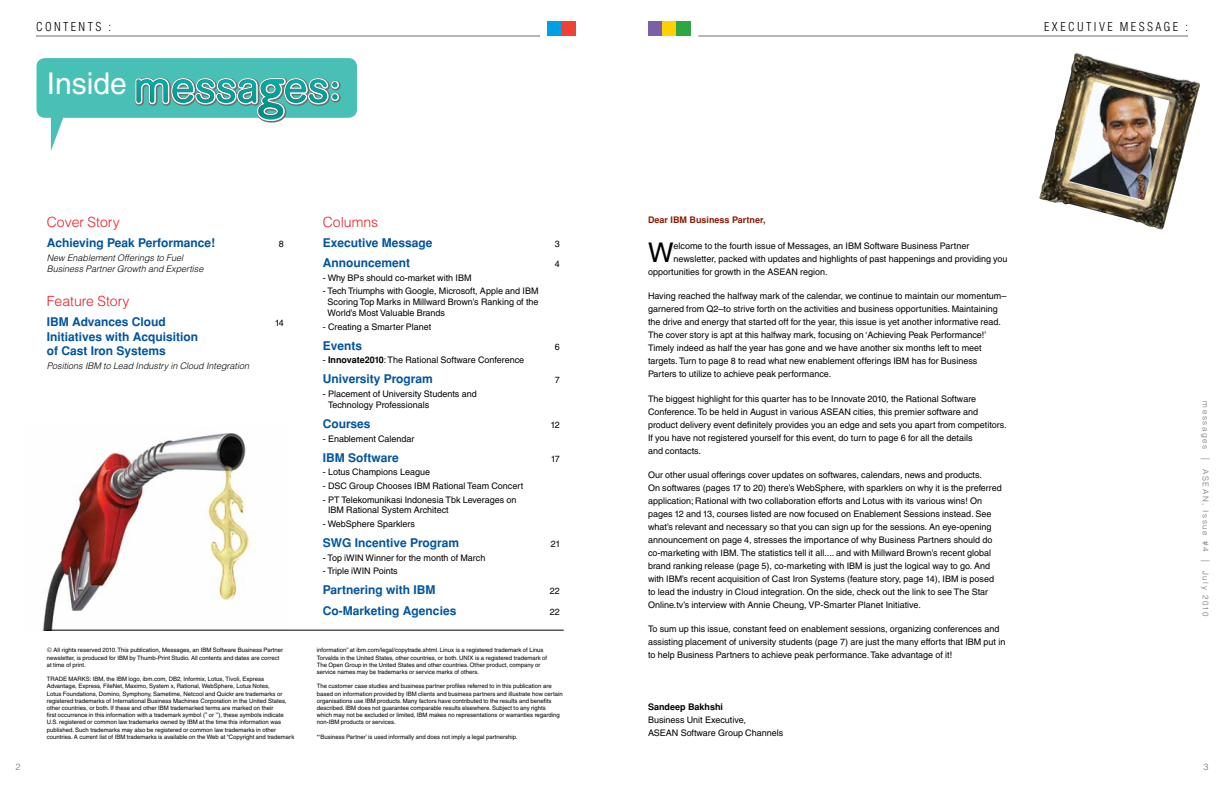
<style>
.page{position:relative;width:1224px;height:792px;background:#fff}
.page>*{position:absolute;margin:0;border:0;box-sizing:border-box;transform-origin:0 0}
.t1{font:30px "IBM Helvetica 2004";color:#fff}
.t2{font:27.1px "IBM Helvetica 2004";color:#000}
.t3{font:300 14px "IBM Helvetica 2004";color:#ed1d24}
.t4{font:700 12px/14.4px "IBM Helvetica 2004";color:#00549e}
.t5{font:300 12px "IBM Helvetica Cond 2004";letter-spacing:.2em;color:#000}
.t6{font:9px/13px "IBM Helvetica 2004";color:#000}
.t7{font:italic 300 9px/10.8px "IBM Helvetica 2004";color:#000}
.t8{font:700 9px "IBM Helvetica 2004";color:#8b1c04}
.t9{font:700 9px "IBM Helvetica 2004";color:#000}
.t10{font:300 9px "IBM Helvetica 2004";color:#6d6e71}
.t11{font:300 8px "IBM Helvetica 2004";letter-spacing:.2em;color:#6d6e71}
.t12{font:6px/7.2px "IBM Helvetica 2004";color:#000}
.s1{font-weight:700}
.s2{font-size:12px}
</style>
<div class="page">
<div style="left:547px;top:22px;width:15px;height:14px;background:#00a1e4"></div>
<div style="left:562px;top:22px;width:14px;height:14px;background:#ef4135"></div>
<hr style="left:36px;top:36px;width:504px;height:1px;background:#6d6e71">
<div style="left:648px;top:22px;width:14px;height:14px;background:#7961aa"></div>
<div style="left:662px;top:22px;width:15px;height:14px;background:#ffcf01"></div>
<div style="left:677px;top:22px;width:14px;height:14px;background:#2ea644"></div>
<hr style="left:698px;top:36px;width:490px;height:1px;background:#6d6e71">
<img style="left:43px;top:433px;width:242px;height:197px">
<img style="left:1039px;top:52px;width:161px;height:178px">
<div style="left:37px;top:58px;width:320px;height:60px;background:#49c0b6;border-radius:9px"></div>
<hr style="left:46px;top:630px;width:518px;height:1px;background:#000">
<svg style="left:51px;top:117px;width:13px;height:34px"></svg>
<svg style="left:135px;top:78px;width:206px;height:45px"></svg>
<h3 class="t5" style="left:36px;top:20px;width:77px">CONTENTS :</h3>
<h3 class="t5" style="left:1044px;top:20px;width:145px">EXECUTIVE MESSAGE :</h3>
<h1 class="t1" style="left:47px;top:66px;width:82px">Inside</h1>
<h3 class="t3" style="left:47px;top:213px;width:74px">Cover Story</h3>
<h3 class="t4" style="left:47px;top:236px;width:170px">Achieving Peak Performance!</h3>
<p class="t6" style="left:279px;top:238px;width:7px">8</p>
<p class="t7" style="left:47px;top:252px;width:158px">New Enablement Offerings to Fuel<br>Business Partner Growth and Expertise</p>
<h3 class="t3" style="left:47px;top:293px;width:84px">Feature Story</h3>
<h3 class="t4" style="left:47px;top:315px;width:120px">IBM Advances Cloud</h3>
<p class="t6" style="left:275px;top:317px;width:11px">14</p>
<h3 class="t4" style="left:47px;top:330px;width:153px">Initiatives with Acquisition of Cast Iron Systems</h3>
<p class="t7" style="left:47px;top:360px;width:204px">Positions IBM to Lead Industry in Cloud Integration</p>
<p class="t12" style="left:47px;top:647px;width:238px">© All rights reserved 2010. This publication, Messages, an IBM Software Business Partner newsletter, is produced for IBM by Thumb-Print Studio. All contents and dates are correct at time of print.</p>
<p class="t12" style="left:47px;top:676px;width:249px">TRADE MARKS: IBM, the IBM logo, ibm.com, DB2, Informix, Lotus, Tivoli, Express Advantage, Express, FileNet, Maximo, System x, Rational, WebSphere, Lotus Notes,<br>Lotus Foundations, Domino, Symphony, Sametime, Netcool and Quickr are trademarks or registered trademarks of International Business Machines Corporation in the United States, other countries, or both. If these and other IBM trademarked terms are marked on their<br>first occurrence in this information with a trademark symbol (® or ™), these symbols indicate U.S. registered or common law trademarks owned by IBM at the time this information was published. Such trademarks may also be registered or common law trademarks in other countries. A current list of IBM trademarks is available on the Web at “Copyright and trademark</p>
<h3 class="t3" style="left:323px;top:213px;width:57px">Columns</h3>
<h3 class="t4" style="left:323px;top:236px;width:111px">Executive Message</h3>
<p class="t6" style="left:555px;top:238px;width:7px">3</p>
<h3 class="t4" style="left:323px;top:256px;width:89px">Announcement</h3>
<p class="t6" style="left:555px;top:258px;width:7px">4</p>
<p class="t6" style="left:323px;top:271px;width:150px">- Why BPs should co-market with IBM</p>
<p class="t6" style="left:328px;top:286px;width:212px;line-height:10.8px;text-align:justify;text-indent:-5px">- Tech Triumphs with Google, Microsoft, Apple and IBM Scoring Top Marks in Millward Brown’s Ranking of the World’s Most Valuable Brands</p>
<p class="t6" style="left:323px;top:320px;width:110px">- Creating a Smarter Planet</p>
<h3 class="t4" style="left:323px;top:339px;width:41px">Events</h3>
<p class="t6" style="left:555px;top:340px;width:7px">6</p>
<p class="t6" style="left:323px;top:354px;width:203px">- <span class="s1">Innovate2010</span>: The Rational Software Conference</p>
<h3 class="t4" style="left:323px;top:372px;width:112px">University Program</h3>
<p class="t6" style="left:555px;top:374px;width:7px">7</p>
<p class="t6" style="left:328px;top:389px;width:150px;line-height:10.8px;text-indent:-5px">- Placement of University Students and<br>Technology Professionals</p>
<h3 class="t4" style="left:323px;top:417px;width:49px">Courses</h3>
<p class="t6" style="left:551px;top:418px;width:11px">12</p>
<p class="t6" style="left:323px;top:432px;width:93px">- Enablement Calendar</p>
<h3 class="t4" style="left:323px;top:451px;width:77px">IBM Software</h3>
<p class="t6" style="left:551px;top:452px;width:11px">17</p>
<p class="t6" style="left:323px;top:466px;width:109px">- Lotus Champions League</p>
<p class="t6" style="left:323px;top:479px;width:202px">- DSC Group Chooses IBM Rational Team Concert</p>
<p class="t6" style="left:328px;top:494px;width:190px;line-height:10.8px;text-indent:-5px">- PT Telekomunikasi Indonesia Tbk Leverages on<br>IBM Rational System Architect</p>
<p class="t6" style="left:323px;top:518px;width:94px">- WebSphere Sparklers</p>
<h3 class="t4" style="left:323px;top:536px;width:138px">SWG Incentive Program</h3>
<p class="t6" style="left:551px;top:538px;width:11px">21</p>
<p class="t6" style="left:323px;top:551px;width:164px">- Top iWIN Winner for the month of March</p>
<p class="t6" style="left:323px;top:565px;width:76px">- Triple iWIN Points</p>
<h3 class="t4" style="left:323px;top:583px;width:113px">Partnering with IBM</h3>
<p class="t6" style="left:550px;top:585px;width:12px">22</p>
<h3 class="t4" style="left:323px;top:603px;width:135px">Co-Marketing Agencies</h3>
<p class="t6" style="left:550px;top:605px;width:12px">22</p>
<p class="t12" style="left:317px;top:647px;width:232px">information” at ibm.com/legal/copytrade.shtml. Linux is a registered trademark of Linus Torvalds in the United States, other countries, or both. UNIX is a registered trademark of The Open Group in the United States and other countries. Other product, company or service names may be trademarks or service marks of others.</p>
<p class="t12" style="left:317px;top:683px;width:247px">The customer case studies and business partner profiles referred to in this publication are based on information provided by IBM clients and business partners and illustrate how certain organisations use IBM products. Many factors have contributed to the results and benefits described. IBM does not guarantee comparable results elsewhere. Subject to any rights which may not be excluded or limited, IBM makes no representations or warranties regarding non-IBM products or services.</p>
<p class="t12" style="left:317px;top:733px;width:202px">*‘Business Partner’ is used informally and does not imply a legal partnership.</p>
<p class="t8" style="left:648px;top:214px;width:119px">Dear IBM Business Partner,</p>
<h2 class="t2" style="left:648px;top:237px;width:27px">W</h2>
<p class="t6" style="left:674px;top:239px;width:297px">elcome to the fourth issue of Messages, an IBM Software Business Partner</p>
<p class="t6" style="left:674px;top:252px;width:336px">newsletter, packed with updates and highlights of past happenings and providing you</p>
<p class="t6" style="left:648px;top:265px;width:181px">opportunities for growth in the ASEAN region.</p>
<p class="t6" style="left:648px;top:290px;width:360px">Having reached the halfway mark of the calendar, we continue to maintain our momentum— garnered from Q2—to strive forth on the activities and business opportunities. Maintaining the drive and energy that started off for the year, this issue is yet another informative read.<br>The cover story is apt at this halfway mark, focusing on ‘Achieving Peak Performance!’ Timely indeed as half the year has gone and we have another six months left to meet targets. Turn to page 8 to read what new enablement offerings IBM has for Business Parters to utilize to achieve peak performance.</p>
<p class="t6" style="left:648px;top:392px;width:360px">The biggest highlight for this quarter has to be Innovate 2010, the Rational Software Conference. To be held in August in various ASEAN cities, this premier software and product delivery event definitely provides you an edge and sets you apart from competitors.<br>If you have not registered yourself for this event, do turn to page 6 for all the details<br>and contacts.</p>
<p class="t6" style="left:648px;top:468px;width:355px">Our other usual offerings cover updates on softwares, calendars, news and products.<br>On softwares (pages 17 to 20) there’s WebSphere, with sparklers on why it is the preferred application; Rational with two collaboration efforts and Lotus with its various wins! On pages 12 and 13, courses listed are now focused on Enablement Sessions instead. See what’s relevant and necessary so that you can sign up for the sessions. An eye-opening announcement on page 4, stresses the importance of why Business Partners should do co-marketing with IBM. The statistics tell it all.... and with Millward Brown’s recent global brand ranking release (page 5), co-marketing with IBM is just the logical way to go. And with IBM’s recent acquisition of Cast Iron Systems (feature story, page 14), IBM is posed to lead the industry in Cloud integration. On the side, check out the link to see The Star Online.tv’s interview with Annie Cheung, VP-Smarter Planet Initiative.</p>
<p class="t6" style="left:648px;top:623px;width:359px">To sum up this issue, constant feed on enablement sessions, organizing conferences and assisting placement of university students (page 7) are just the many efforts that IBM put in to help Business Partners to achieve peak performance. Take advantage of it!</p>
<p class="t9" style="left:648px;top:702px;width:77px">Sandeep Bakhshi</p>
<p class="t6" style="left:648px;top:714px;width:137px">Business Unit Executive,<br>ASEAN Software Group Channels</p>
<p class="t11" style="left:1211px;top:401px;width:217px;rotate:90deg">messages <span class="s2">|</span> ASEAN, Issue #4 <span class="s2">|</span> July 2010</p>
<p class="t10" style="left:15px;top:762px;width:7px">2</p>
<p class="t10" style="left:1203px;top:762px;width:7px">3</p>
</div>
